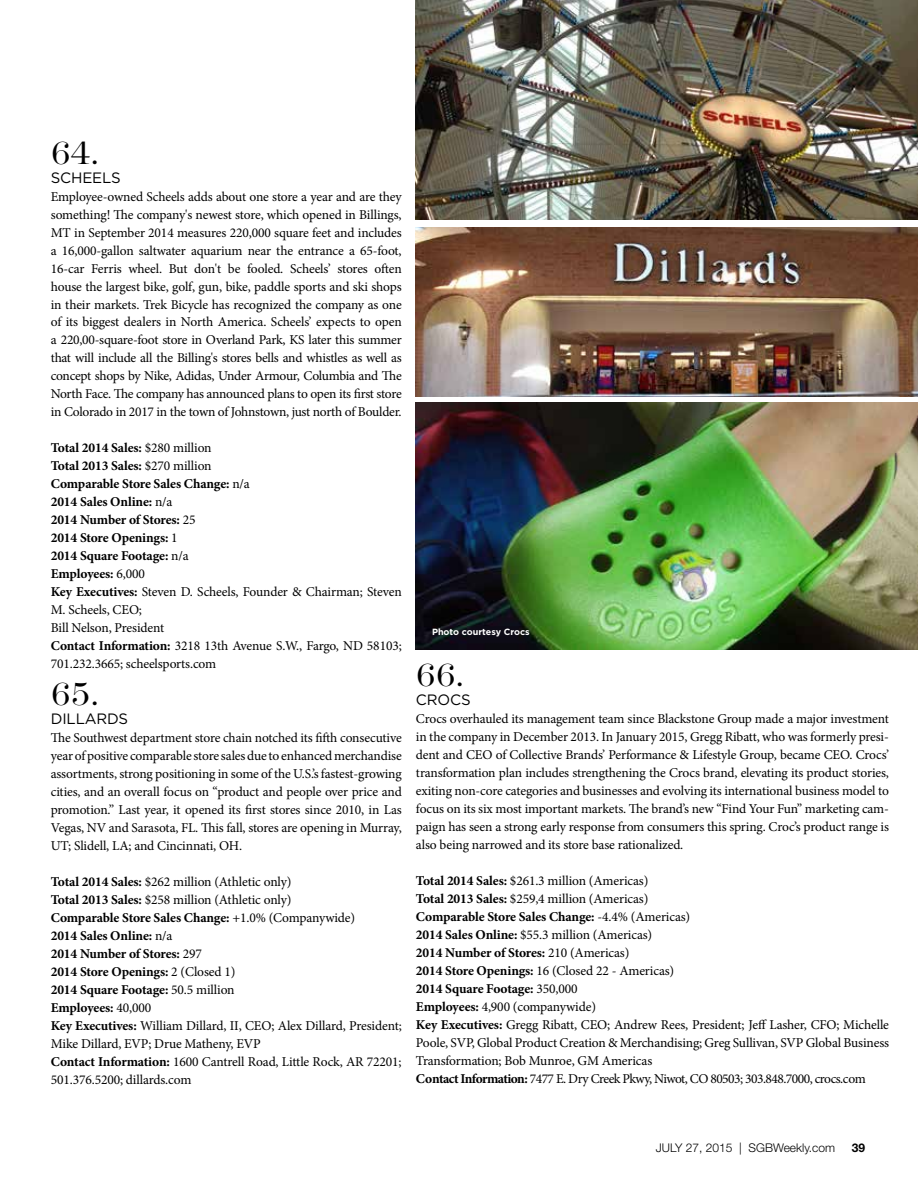
<style>
.page{position:relative;width:918px;height:1188px;background:#fff}
.page>*{position:absolute;margin:0;border:0;box-sizing:border-box;transform-origin:0 0}
.t1{font:300 33px "Modern No 216";color:#000}
.t2{font:15px "Gotham";letter-spacing:-.01em;color:#000}
.t3{font:13.5px/18px "Minion Pro";letter-spacing:-.01em;color:#000;text-align:justify}
.t4{font:300 12px "Helvetica Neue";color:#000}
.t5{font:700 12px "Helvetica Neue";color:#000}
.t6{font:700 9px "Gotham";color:#fff}
.s1{font-weight:700}
</style>
<div class="page">
<img style="left:416px;top:0;width:502px;height:219px">
<img style="left:416px;top:228px;width:502px;height:168px">
<img style="left:416px;top:403px;width:502px;height:246px">
<h1 class="t1" style="left:51px;top:134px;width:50px">64.</h1>
<p class="t2" style="left:51px;top:168px;width:72px">SCHEELS</p>
<p class="t3" style="left:51px;top:187px;width:353px">Employee-owned Scheels adds about one store a year and are they something! The company's newest store, which opened in Billings, MT in September 2014 measures 220,000 square feet and includes a 16,000-gallon saltwater aquarium near the entrance a 65-foot, 16-car Ferris wheel. But don't be fooled. Scheels’ stores often house the largest bike, golf, gun, bike, paddle sports and ski shops in their markets. Trek Bicycle has recognized the company as one of its biggest dealers in North America. Scheels’ expects to open a 220,00-square-foot store in Overland Park, KS later this summer that will include all the Billing's stores bells and whistles as well as concept shops by Nike, Adidas, Under Armour, Columbia and The North Face. The company has announced plans to open its first store in Colorado in 2017 in the town of Johnstown, just north of Boulder.</p>
<p class="t3" style="left:51px;top:439px;width:353px;text-align:left"><span class="s1">Total 2014 Sales:</span> $280 million<br><span class="s1">Total 2013 Sales:</span> $270 million<br><span class="s1">Comparable Store Sales Change:</span> n/a<br><span class="s1">2014 Sales Online:</span> n/a<br><span class="s1">2014 Number of Stores:</span> 25<br><span class="s1">2014 Store Openings:</span> 1<br><span class="s1">2014 Square Footage:</span> n/a<br><span class="s1">Employees:</span> 6,000<br><span class="s1">Key Executives:</span> Steven D. Scheels, Founder &amp; Chairman; Steven<br>M. Scheels, CEO;<br>Bill Nelson, President<br><span class="s1">Contact Information:</span> 3218 13th Avenue S.W., Fargo, ND 58103;<br>701.232.3665; scheelsports.com</p>
<h1 class="t1" style="left:51px;top:676px;width:50px">65.</h1>
<p class="t2" style="left:51px;top:709px;width:79px">DILLARDS</p>
<p class="t3" style="left:51px;top:729px;width:353px">The Southwest department store chain notched its fifth consecutive year of positive comparable store sales due to enhanced merchandise assortments, strong positioning in some of the U.S.’s fastest-growing cities, and an overall focus on “product and people over price and promotion.” Last year, it opened its first stores since 2010, in Las Vegas, NV and Sarasota, FL. This fall, stores are opening in Murray, UT; Slidell, LA; and Cincinnati, OH.</p>
<p class="t3" style="left:51px;top:873px;width:353px;text-align:left"><span class="s1">Total 2014 Sales:</span> $262 million (Athletic only)<br><span class="s1">Total 2013 Sales:</span> $258 million (Athletic only)<br><span class="s1">Comparable Store Sales Change:</span> +1.0% (Companywide)<br><span class="s1">2014 Sales Online:</span> n/a<br><span class="s1">2014 Number of Stores:</span> 297<br><span class="s1">2014 Store Openings:</span> 2 (Closed 1)<br><span class="s1">2014 Square Footage:</span> 50.5 million<br><span class="s1">Employees:</span> 40,000<br><span class="s1">Key Executives:</span> William Dillard, II, CEO; Alex Dillard, President; Mike Dillard, EVP; Drue Matheny, EVP<br><span class="s1">Contact Information:</span> 1600 Cantrell Road, Little Rock, AR 72201; 501.376.5200; dillards.com</p>
<p class="t6" style="left:432px;top:626px;width:99px">Photo courtesy Crocs</p>
<h1 class="t1" style="left:416px;top:657px;width:50px">66.</h1>
<p class="t2" style="left:416px;top:690px;width:56px">CROCS</p>
<p class="t3" style="left:416px;top:710px;width:475px">Crocs overhauled its management team since Blackstone Group made a major investment in the company in December 2013. In January 2015, Gregg Ribatt, who was formerly presi&shy;dent and CEO of Collective Brands’ Performance &amp; Lifestyle Group, became CEO. Crocs’ transformation plan includes strengthening the Crocs brand, elevating its product stories, exiting non-core categories and businesses and evolving its international business model to focus on its six most important markets. The brand’s new “Find Your Fun” marketing cam&shy;paign has seen a strong early response from consumers this spring. Croc’s product range is also being narrowed and its store base rationalized.</p>
<p class="t3" style="left:416px;top:872px;width:475px;text-align:left"><span class="s1">Total 2014 Sales:</span> $261.3 million (Americas)<br><span class="s1">Total 2013 Sales:</span> $259,4 million (Americas)<br><span class="s1">Comparable Store Sales Change:</span> -4.4% (Americas)<br><span class="s1">2014 Sales Online:</span> $55.3 million (Americas)<br><span class="s1">2014 Number of Stores:</span> 210 (Americas)<br><span class="s1">2014 Store Openings:</span> 16 (Closed 22 - Americas)<br><span class="s1">2014 Square Footage:</span> 350,000<br><span class="s1">Employees:</span> 4,900 (companywide)<br><span class="s1">Key Executives:</span> Gregg Ribatt, CEO; Andrew Rees, President; Jeff Lasher, CFO; Michelle Poole, SVP, Global Product Creation &amp; Merchandising; Greg Sullivan, SVP Global Business Transformation; Bob Munroe, GM Americas<br><span class="s1">Contact Information:</span> 7477 E. Dry Creek Pkwy, Niwot, CO 80503; 303.848.7000, crocs.com</p>
<p class="t4" style="left:656px;top:1140px;width:181px">JULY 27, 2015 | SGBWeekly.com</p>
<p class="t5" style="left:852px;top:1140px;width:15px">39</p>
</div>
